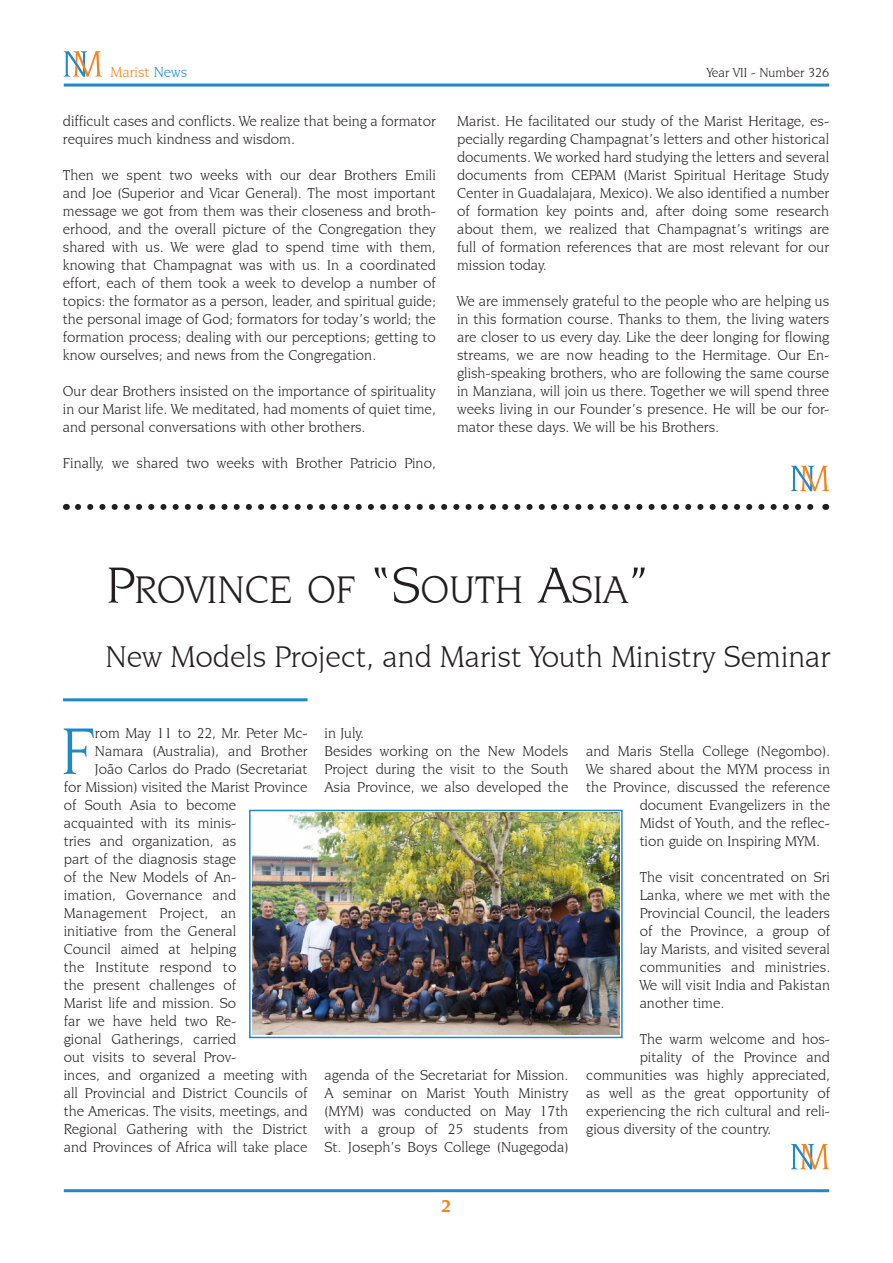
<style>
.page{position:relative;width:893px;height:1263px;background:#fff}
.page>*{position:absolute;margin:0;border:0;box-sizing:border-box;transform-origin:0 0}
.paragrafoSemDopo{font:70.2px "Novarese IT Cby BT";color:#2088c9}
.Titolo{font:40.5px "Novarese IT Cby BT";color:#231f20}
.Sottotitolo{font:31.5px "Novarese IT Cby BT";color:#231f20}
.Normale{font:700 18px "Novarese IT Cby BT";color:#f58220}
.paragrafo4{font:15px/18px "Novarese IT Cby BT";color:#231f20;text-align:justify}
.paragrafoSemDopo-2{font:15px "Novarese IT Cby BT";color:#231f20}
.Normale-2{font:15px "Novarese IT Cby BT";color:#f58220}
.Normale-3{font:13.5px "Novarese IT Cby BT";color:#231f20}
.s1{color:#2088c9}
.s2{font-size:54px}
</style>
<div class="page">
<hr style="left:64px;top:84px;width:765px;height:3px;background:#2088c9">
<hr style="left:64px;top:1189px;width:765px;height:3px;background:#2088c9">
<svg style="left:64px;top:51px;width:38px;height:26px"></svg>
<hr style="left:63px;top:698px;width:245px;height:3px;background:#2088c9">
<svg style="left:78px;top:504px;width:736px;height:6px"></svg>
<svg style="left:791px;top:1144px;width:38px;height:25px"></svg>
<svg style="left:791px;top:466px;width:38px;height:25px"></svg>
<img style="left:252px;top:813px;width:367px;height:221px">
<div style="left:249px;top:810px;width:374px;height:228px;border:2px solid #2088c9"></div>
<p class="Normale-2" style="left:111px;top:63px;width:78px">Marist <span class="s1">News</span></p>
<p class="Normale-3" style="left:707px;top:64px;width:124px">Year VII - Number 326</p>
<p class="paragrafo4" style="left:63px;top:112px;width:374px">difficult cases and conflicts. We realize that being a formator requires much kindness and wisdom.</p>
<p class="paragrafo4" style="left:63px;top:166px;width:374px">Then we spent two weeks with our dear Brothers Emili and Joe (Superior and Vicar General). The most important message we got from them was their closeness and broth&shy;erhood, and the overall picture of the Congregation they shared with us. We were glad to spend time with them, knowing that Champagnat was with us. In a coordinated effort, each of them took a week to develop a number of topics: the formator as a person, leader, and spiritual guide; the personal image of God; formators for today’s world; the formation process; dealing with our perceptions; getting to know ourselves; and news from the Congregation.</p>
<p class="paragrafo4" style="left:63px;top:382px;width:374px">Our dear Brothers insisted on the importance of spirituality in our Marist life. We meditated, had moments of quiet time, and personal conversations with other brothers.</p>
<p class="paragrafo4" style="left:63px;top:454px;width:374px">Finally, we shared two weeks with Brother Patricio Pino,</p>
<p class="paragrafo4" style="left:457px;top:112px;width:374px">Marist. He facilitated our study of the Marist Heritage, es&shy;pecially regarding Champagnat’s letters and other historical documents. We worked hard studying the letters and several documents from CEPAM (Marist Spiritual Heritage Study Center in Guadalajara, Mexico). We also identified a number of formation key points and, after doing some research about them, we realized that Champagnat’s writings are full of formation references that are most relevant for our mission today.</p>
<p class="paragrafo4" style="left:457px;top:292px;width:374px">We are immensely grateful to the people who are helping us in this formation course. Thanks to them, the living waters are closer to us every day. Like the deer longing for flowing streams, we are now heading to the Hermitage. Our En&shy;glish-speaking brothers, who are following the same course in Manziana, will join us there. Together we will spend three weeks living in our Founder’s presence. He will be our for&shy;mator these days. We will be his Brothers.</p>
<p class="Titolo" style="left:106px;top:565px;width:543px"><span class="s2">P</span>ROVINCE OF <span class="s2">“S</span>OUTH <span class="s2">A</span>SIA<span class="s2">”</span></p>
<p class="Sottotitolo" style="left:105px;top:638px;width:727px">New Models Project, and Marist Youth Ministry Seminar</p>
<p class="paragrafoSemDopo" style="left:61px;top:709px;width:36px">F</p>
<p class="paragrafoSemDopo-2" style="left:95px;top:724px;width:214px">rom May 11 to 22, Mr. Peter Mc-</p>
<p class="paragrafoSemDopo-2" style="left:95px;top:742px;width:214px">Namara (Australia), and Brother</p>
<p class="paragrafoSemDopo-2" style="left:95px;top:760px;width:214px">João Carlos do Prado (Secretariat</p>
<p class="paragrafoSemDopo-2" style="left:64px;top:778px;width:245px">for Mission) visited the Marist Province</p>
<p class="paragrafoSemDopo-2" style="left:64px;top:796px;width:174px">of South Asia to become</p>
<p class="paragrafoSemDopo-2" style="left:64px;top:814px;width:174px">acquainted with its minis-</p>
<p class="paragrafoSemDopo-2" style="left:64px;top:832px;width:174px">tries and organization, as</p>
<p class="paragrafoSemDopo-2" style="left:64px;top:850px;width:174px">part of the diagnosis stage</p>
<p class="paragrafoSemDopo-2" style="left:64px;top:868px;width:174px">of the New Models of An-</p>
<p class="paragrafoSemDopo-2" style="left:64px;top:886px;width:174px">imation, Governance and</p>
<p class="paragrafoSemDopo-2" style="left:64px;top:904px;width:174px">Management Project, an</p>
<p class="paragrafoSemDopo-2" style="left:64px;top:922px;width:174px">initiative from the General</p>
<p class="paragrafoSemDopo-2" style="left:64px;top:940px;width:174px">Council aimed at helping</p>
<p class="paragrafoSemDopo-2" style="left:64px;top:958px;width:174px">the Institute respond to</p>
<p class="paragrafoSemDopo-2" style="left:64px;top:976px;width:174px">the present challenges of</p>
<p class="paragrafoSemDopo-2" style="left:64px;top:994px;width:174px">Marist life and mission. So</p>
<p class="paragrafoSemDopo-2" style="left:64px;top:1012px;width:174px">far we have held two Re-</p>
<p class="paragrafoSemDopo-2" style="left:64px;top:1030px;width:174px">gional Gatherings, carried</p>
<p class="paragrafoSemDopo-2" style="left:64px;top:1048px;width:174px">out visits to several Prov-</p>
<p class="paragrafoSemDopo-2" style="left:64px;top:1066px;width:245px">inces, and organized a meeting with</p>
<p class="paragrafoSemDopo-2" style="left:64px;top:1084px;width:245px">all Provincial and District Councils of</p>
<p class="paragrafoSemDopo-2" style="left:64px;top:1102px;width:245px">the Americas. The visits, meetings, and</p>
<p class="paragrafoSemDopo-2" style="left:64px;top:1120px;width:245px">Regional Gathering with the District</p>
<p class="paragrafoSemDopo-2" style="left:64px;top:1138px;width:245px">and Provinces of Africa will take place</p>
<p class="paragrafoSemDopo-2" style="left:325px;top:724px;width:41px">in July.</p>
<p class="paragrafo4" style="left:325px;top:742px;width:245px">Besides working on the New Models Project during the visit to the South Asia Province, we also developed the</p>
<p class="paragrafo4" style="left:325px;top:1066px;width:245px">agenda of the Secretariat for Mission.<br>A seminar on Marist Youth Ministry (MYM) was conducted on May 17th with a group of 25 students from St. Joseph’s Boys College (Nugegoda)</p>
<p class="paragrafo4" style="left:586px;top:742px;width:245px">and Maris Stella College (Negombo).</p>
<p class="paragrafo4" style="left:586px;top:760px;width:245px">We shared about the MYM process in</p>
<p class="paragrafo4" style="left:586px;top:778px;width:245px">the Province, discussed the reference</p>
<p class="paragrafo4" style="left:640px;top:796px;width:192px">document Evangelizers in the</p>
<p class="paragrafo4" style="left:640px;top:814px;width:192px">Midst of Youth, and the reflec-</p>
<p class="paragrafo4" style="left:640px;top:832px;width:182px">tion guide on Inspiring MYM.</p>
<p class="paragrafo4" style="left:640px;top:868px;width:192px">The visit concentrated on Sri Lanka, where we met with the Provincial Council, the leaders of the Province, a group of lay Marists, and visited several communities and ministries.<br>We will visit India and Pakistan another time.</p>
<p class="paragrafo4" style="left:640px;top:1030px;width:192px">The warm welcome and hos-</p>
<p class="paragrafo4" style="left:640px;top:1048px;width:192px">pitality of the Province and</p>
<p class="paragrafo4" style="left:586px;top:1066px;width:245px">communities was highly appreciated,</p>
<p class="paragrafo4" style="left:586px;top:1084px;width:245px">as well as the great opportunity of</p>
<p class="paragrafo4" style="left:586px;top:1102px;width:245px">experiencing the rich cultural and reli-</p>
<p class="paragrafo4" style="left:586px;top:1120px;width:186px">gious diversity of the country.</p>
<p class="Normale" style="left:441px;top:1195px;width:12px">2</p>
</div>
